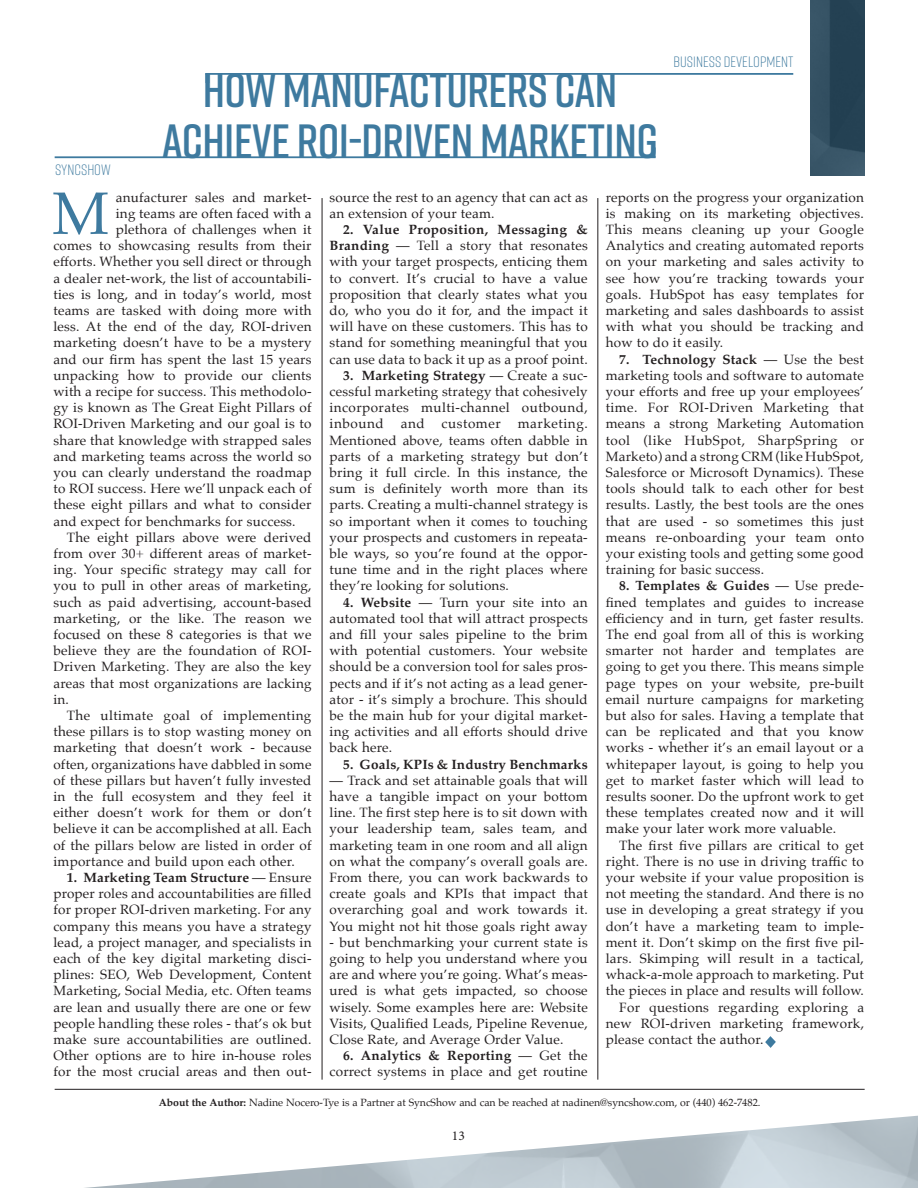
<style>
.page{position:relative;width:918px;height:1188px;background:#fff}
.page>*{position:absolute;margin:0;border:0;box-sizing:border-box;transform-origin:0 0}
.Drop_cap_1st_para{font:59.85px "Palatino";color:#3e7a9f}
.t1{font:600 48px "Rift";letter-spacing:-.01em;color:#3e7a9f}
.t2{font:300 15px "Rift";color:#3e7a9f}
.Drop_cap_1st_para-2{font:13.5px/16.2px "Palatino";letter-spacing:.015em;color:#231f20;text-align:justify}
.Drop_cap_1st_para-3{font:700 13.5px "Palatino";letter-spacing:.015em;color:#231f20}
.Drop_cap_1st_para-4{font:13.5px "Palatino";letter-spacing:.04em;color:#231f20}
.t3{font:13.5px "Minion Pro";color:#231f20}
.t4{font:10.5px "Palatino";letter-spacing:-.005em;color:#231f20}
.s1{font-weight:700}
</style>
<div class="page">
<img style="left:811px;top:0;width:54px;height:175px">
<hr style="left:206px;top:73px;width:587px;height:2px;background:#3e7a9f">
<hr style="left:55px;top:156px;width:601px;height:2px;background:#3e7a9f">
<svg style="left:652px;top:147px;width:4px;height:10px"></svg>
<hr style="left:55px;top:1089px;width:810px;height:1px;background:#231f20">
<svg style="left:765px;top:1036px;width:11px;height:12px"></svg>
<hr style="left:322px;top:198px;width:1px;height:882px;background:#231f20">
<hr style="left:597px;top:198px;width:1px;height:882px;background:#231f20">
<svg style="left:206px;top:75px;width:3px;height:8px"></svg>
<p class="t2" style="left:55px;top:159px;width:57px">SYNCSHOW</p>
<p class="t1" style="left:203px;top:56px;width:416px">HOW MANUFACTURERS CAN</p>
<p class="t1" style="left:162px;top:107px;width:497px">ACHIEVE ROI-DRIVEN MARKETING</p>
<p class="t2" style="left:674px;top:51px;width:121px">BUSINESS DEVELOPMENT</p>
<p class="Drop_cap_1st_para" style="left:52px;top:164px;width:58px">M</p>
<p class="Drop_cap_1st_para-2" style="left:116px;top:189px;width:197px">anufacturer sales and market-</p>
<p class="Drop_cap_1st_para-2" style="left:116px;top:205px;width:197px">ing teams are often faced with a</p>
<p class="Drop_cap_1st_para-2" style="left:116px;top:221px;width:197px">plethora of challenges when it</p>
<p class="Drop_cap_1st_para-2" style="left:53px;top:238px;width:260px">comes to showcasing results from their</p>
<p class="Drop_cap_1st_para-2" style="left:53px;top:254px;width:260px">efforts. Whether you sell direct or through</p>
<p class="Drop_cap_1st_para-2" style="left:53px;top:270px;width:260px">a dealer net-work, the list of accountabili-</p>
<p class="Drop_cap_1st_para-2" style="left:53px;top:286px;width:260px">ties is long, and in today’s world, most</p>
<p class="Drop_cap_1st_para-2" style="left:53px;top:302px;width:260px">teams are tasked with doing more with</p>
<p class="Drop_cap_1st_para-2" style="left:53px;top:319px;width:260px">less. At the end of the day, ROI-driven</p>
<p class="Drop_cap_1st_para-2" style="left:53px;top:335px;width:260px">marketing doesn’t have to be a mystery</p>
<p class="Drop_cap_1st_para-2" style="left:53px;top:351px;width:260px">and our firm has spent the last 15 years</p>
<p class="Drop_cap_1st_para-2" style="left:53px;top:367px;width:260px">unpacking how to provide our clients</p>
<p class="Drop_cap_1st_para-2" style="left:53px;top:383px;width:260px">with a recipe for success. This methodolo-</p>
<p class="Drop_cap_1st_para-2" style="left:53px;top:400px;width:260px">gy is known as The Great Eight Pillars of</p>
<p class="Drop_cap_1st_para-2" style="left:53px;top:416px;width:260px">ROI-Driven Marketing and our goal is to</p>
<p class="Drop_cap_1st_para-2" style="left:53px;top:432px;width:260px">share that knowledge with strapped sales</p>
<p class="Drop_cap_1st_para-2" style="left:53px;top:448px;width:260px">and marketing teams across the world so</p>
<p class="Drop_cap_1st_para-2" style="left:53px;top:464px;width:260px">you can clearly understand the roadmap</p>
<p class="Drop_cap_1st_para-2" style="left:53px;top:481px;width:260px">to ROI success. Here we’ll unpack each of</p>
<p class="Drop_cap_1st_para-2" style="left:53px;top:497px;width:260px">these eight pillars and what to consider</p>
<p class="Drop_cap_1st_para-2" style="left:53px;top:513px;width:244px">and expect for benchmarks for success.</p>
<p class="Drop_cap_1st_para-2" style="left:53px;top:529px;width:260px;text-indent:14px">The eight pillars above were derived from over 30+ different areas of market&shy;ing. Your specific strategy may call for you to pull in other areas of marketing, such as paid advertising, account-based marketing, or the like. The reason we focused on these 8 categories is that we believe they are the foundation of ROI-Driven Marketing. They are also the key areas that most organizations are lacking in.</p>
<p class="Drop_cap_1st_para-2" style="left:53px;top:707px;width:260px;text-indent:14px">The ultimate goal of implementing these pillars is to stop wasting money on marketing that doesn’t work - because often, organizations have dabbled in some of these pillars but haven’t fully invested in the full ecosystem and they feel it either doesn’t work for them or don’t believe it can be accomplished at all. Each of the pillars below are listed in order of importance and build upon each other.</p>
<p class="Drop_cap_1st_para-2" style="left:53px;top:869px;width:260px;text-indent:14px"><span class="s1">1. Marketing Team Structure</span> — Ensure proper roles and accountabilities are filled for proper ROI-driven marketing. For any company this means you have a strategy lead, a project manager, and specialists in each of the key digital marketing disci&shy;plines: SEO, Web Development, Content Marketing, Social Media, etc. Often teams are lean and usually there are one or few people handling these roles - that’s ok but make sure accountabilities are outlined.<br>Other options are to hire in-house roles for the most crucial areas and then out-</p>
<p class="Drop_cap_1st_para-2" style="left:330px;top:189px;width:260px">source the rest to an agency that can act as an extension of your team.</p>
<p class="Drop_cap_1st_para-2" style="left:330px;top:221px;width:260px;text-indent:14px"><span class="s1">2. Value Proposition, Messaging &amp; Branding</span> — Tell a story that resonates with your target prospects, enticing them to convert. It’s crucial to have a value proposition that clearly states what you do, who you do it for, and the impact it will have on these customers. This has to stand for something meaningful that you can use data to back it up as a proof point.</p>
<p class="Drop_cap_1st_para-2" style="left:330px;top:367px;width:260px;text-indent:14px"><span class="s1">3. Marketing Strategy</span> — Create a suc&shy;cessful marketing strategy that cohesively incorporates multi-channel outbound, inbound</p>
<p class="Drop_cap_1st_para-2" style="left:330px;top:416px;width:260px;text-indent:188px">marketing.<br>Mentioned above, teams often dabble in parts of a marketing strategy but don’t bring it full circle. In this instance, the sum is definitely worth more than its parts. Creating a multi-channel strategy is so important when it comes to touching your prospects and customers in repeata&shy;ble ways, so you’re found at the oppor&shy;tune time and in the right places where they’re looking for solutions.</p>
<p class="Drop_cap_1st_para-2" style="left:330px;top:594px;width:260px;text-indent:14px"><span class="s1">4. Website</span> — Turn your site into an automated tool that will attract prospects and fill your sales pipeline to the brim with potential customers. Your website should be a conversion tool for sales pros&shy;pects and if it’s not acting as a lead gener&shy;ator - it’s simply a brochure. This should be the main hub for your digital market&shy;ing activities and all efforts should drive back here.</p>
<p class="Drop_cap_1st_para-3" style="left:343px;top:753px;width:246px">5. Goals, KPIs &amp; Industry Benchmarks</p>
<p class="Drop_cap_1st_para-2" style="left:330px;top:772px;width:260px">— Track and set attainable goals that will have a tangible impact on your bottom line. The first step here is to sit down with your leadership team, sales team, and marketing team in one room and all align on what the company’s overall goals are.<br>From there, you can work backwards to create goals and KPIs that impact that overarching goal and work towards it.<br>You might not hit those goals right away</p>
<p class="Drop_cap_1st_para-2" style="left:330px;top:934px;width:260px">- but benchmarking your current state is going to help you understand where you are and where you’re going. What’s meas&shy;ured is what gets impacted, so choose wisely. Some examples here are: Website Visits, Qualified Leads, Pipeline Revenue, Close Rate, and Average Order Value.</p>
<p class="Drop_cap_1st_para-2" style="left:330px;top:1048px;width:260px;text-align:right"><span class="s1">6. Analytics &amp; Reporting</span> — Get the correct systems in place and get routine</p>
<p class="Drop_cap_1st_para-2" style="left:401px;top:416px;width:25px">and</p>
<p class="Drop_cap_1st_para-4" style="left:442px;top:413px;width:61px">customer</p>
<p class="Drop_cap_1st_para-2" style="left:606px;top:189px;width:260px">reports on the progress your organization is making on its marketing objectives.<br>This means cleaning up your Google Analytics and creating automated reports on your marketing and sales activity to see how you’re tracking towards your goals. HubSpot has easy templates for marketing and sales dashboards to assist with what you should be tracking and how to do it easily.</p>
<p class="Drop_cap_1st_para-2" style="left:606px;top:351px;width:260px;text-indent:14px"><span class="s1">7. Technology Stack</span> — Use the best marketing tools and software to automate your efforts and free up your employees’ time. For ROI-Driven Marketing that means a strong Marketing Automation tool (like HubSpot, SharpSpring or Marketo) and a strong CRM (like HubSpot, Salesforce or Microsoft Dynamics). These tools should talk to each other for best results. Lastly, the best tools are the ones that are used - so sometimes this just means re-onboarding your team onto your existing tools and getting some good training for basic success.</p>
<p class="Drop_cap_1st_para-2" style="left:606px;top:578px;width:260px;text-indent:14px"><span class="s1">8. Templates &amp; Guides</span> — Use prede&shy;fined templates and guides to increase efficiency and in turn, get faster results.<br>The end goal from all of this is working smarter not harder and templates are going to get you there. This means simple page types on your website, pre-built email nurture campaigns for marketing but also for sales. Having a template that can be replicated and that you know works - whether it’s an email layout or a whitepaper layout, is going to help you get to market faster which will lead to results sooner. Do the upfront work to get these templates created now and it will make your later work more valuable.</p>
<p class="Drop_cap_1st_para-2" style="left:606px;top:837px;width:260px;text-indent:14px">The first five pillars are critical to get right. There is no use in driving traffic to your website if your value proposition is not meeting the standard. And there is no use in developing a great strategy if you don’t have a marketing team to imple&shy;ment it. Don’t skimp on the first five pil&shy;lars. Skimping will result in a tactical, whack-a-mole approach to marketing. Put the pieces in place and results will follow.</p>
<p class="Drop_cap_1st_para-2" style="left:606px;top:999px;width:260px;text-indent:14px">For questions regarding exploring a new ROI-driven marketing framework, please contact the author.</p>
<p class="t4" style="left:159px;top:1094px;width:603px"><span class="s1">About the Author:</span> Nadine Nocero-Tye is a Partner at SyncShow and can be reached at nadinen@syncshow.com, or (440) 462-7482.</p>
<p class="t3" style="left:452px;top:1126px;width:14px">13</p>
</div>
